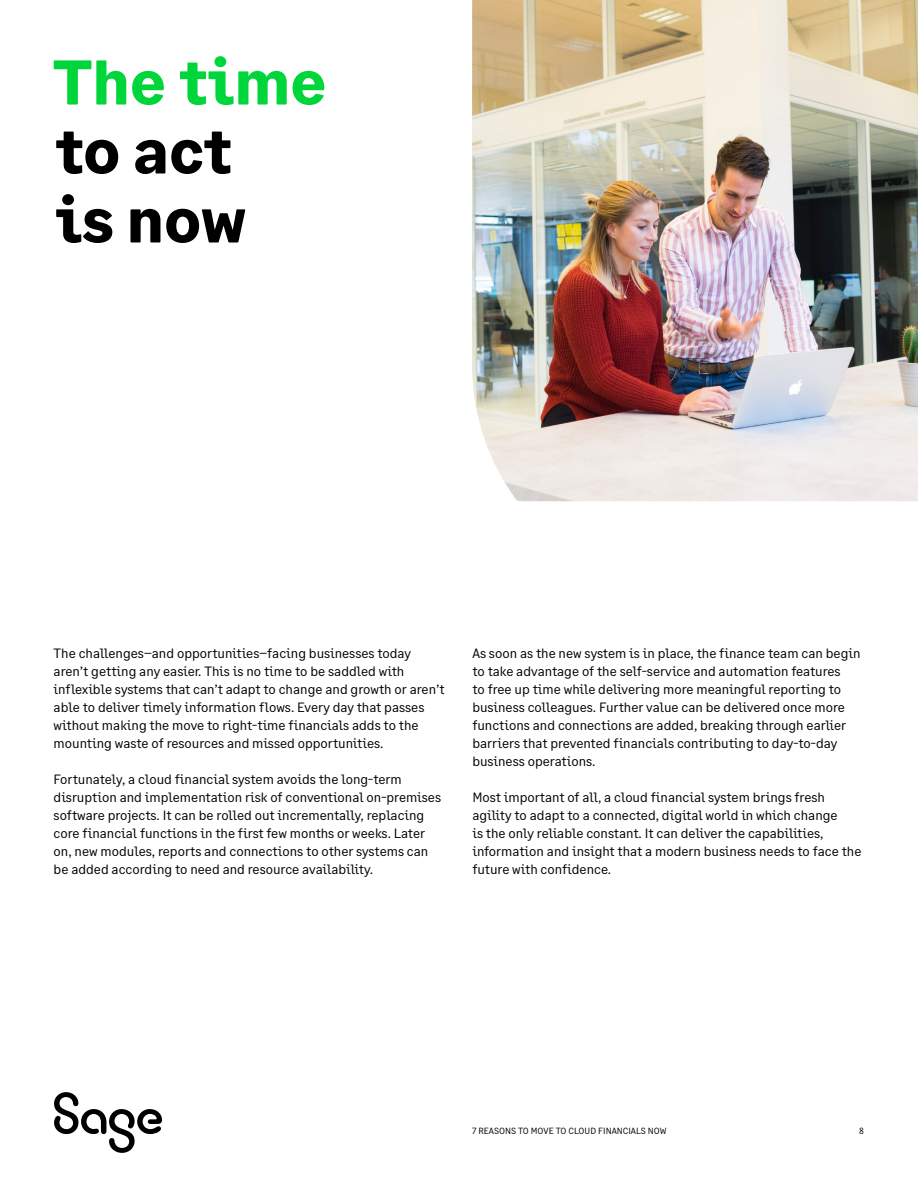
<style>
.page{position:relative;width:918px;height:1188px;background:#fff}
.page>*{position:absolute;margin:0;border:0;box-sizing:border-box;transform-origin:0 0}
.t1{font:700 63px/69px "Sage Text";color:#000}
.t2{font:700 63px "Sage Text";color:#00d639}
.t3{font:13.5px/18px "Sage Text";color:#000}
.t4{font:9px "Sage Text";color:#000}
</style>
<div class="page">
<img style="left:472px;top:0;width:446px;height:501px">
<svg style="left:54px;top:1092px;width:108px;height:61px"></svg>
<h1 class="t2" style="left:53px;top:43px;width:275px">The time</h1>
<h1 class="t1" style="left:55px;top:118px;width:193px">to act is now</h1>
<p class="t3" style="left:54px;top:645px;width:392px">The challenges–and opportunities–facing businesses today aren’t getting any easier. This is no time to be saddled with inflexible systems that can’t adapt to change and growth or aren’t able to deliver timely information flows. Every day that passes without making the move to right-time financials adds to the mounting waste of resources and missed opportunities.</p>
<p class="t3" style="left:54px;top:771px;width:389px">Fortunately, a cloud financial system avoids the long-term disruption and implementation risk of conventional on-premises software projects. It can be rolled out incrementally, replacing core financial functions in the first few months or weeks. Later on, new modules, reports and connections to other systems can be added according to need and resource availability.</p>
<p class="t3" style="left:472px;top:645px;width:390px">As soon as the new system is in place, the finance team can begin to take advantage of the self-service and automation features<br>to free up time while delivering more meaningful reporting to business colleagues. Further value can be delivered once more functions and connections are added, breaking through earlier barriers that prevented financials contributing to day-to-day business operations.</p>
<p class="t3" style="left:472px;top:789px;width:391px">Most important of all, a cloud financial system brings fresh agility to adapt to a connected, digital world in which change<br>is the only reliable constant. It can deliver the capabilities, information and insight that a modern business needs to face the future with confidence.</p>
<p class="t4" style="left:472px;top:1125px;width:196px">7 REASONS TO MOVE TO CLOUD FINANCIALS NOW</p>
<p class="t4" style="left:859px;top:1125px;width:6px">8</p>
</div>
